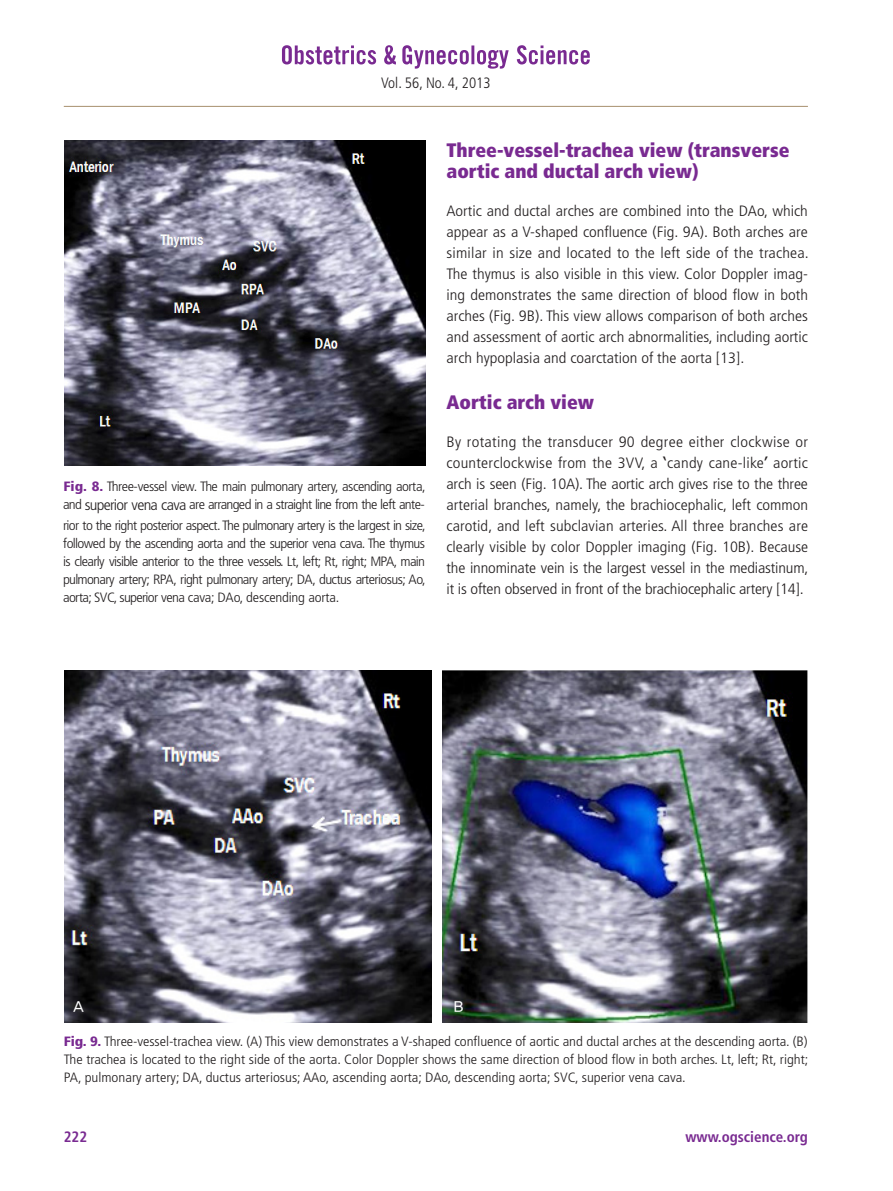
<style>
.page{position:relative;width:893px;height:1191px;background:#fff}
.page>*{position:absolute;margin:0;border:0;box-sizing:border-box;transform-origin:0 0}
.서론_영문{font:900 condensed 19.5px/21px "Frutiger LT Std";color:#792a91}
.본문_영문{font:300 condensed 15px/21px "Frutiger LT Std";color:#231f20;text-align:justify;scale:1.1 1}
.t1{font:700 condensed 15px "Frutiger LT Std";color:#792a91}
.본문_영문-2{font:300 condensed 15px "Frutiger LT Std";color:#231f20}
.그림A-B{font:15px "YDIYGO330";color:#fff}
.표_타이틀{font:300 condensed 13.5px/18px "Frutiger LT Std";letter-spacing:-.03em;color:#231f20;text-align:justify;scale:1.1 1}
.s1{font-weight:900;color:#792a91}
.s2{font-size:15px}
.s3{font-family:"Tahoma";font-weight:400;font-stretch:normal}
</style>
<div class="page">
<hr style="left:64px;top:106px;width:744px;height:1px;background:#ad9676">
<svg style="left:517px;top:45px;width:73px;height:19px"></svg>
<svg style="left:402px;top:45px;width:107px;height:24px"></svg>
<svg style="left:282px;top:45px;width:114px;height:19px"></svg>
<img style="left:64px;top:140px;width:362px;height:326px">
<img style="left:65px;top:670px;width:367px;height:353px">
<img style="left:442px;top:670px;width:366px;height:353px">
<p class="본문_영문-2" style="left:381px;top:74px;width:111px">Vol. 56, No. 4, 2013</p>
<p class="표_타이틀" style="left:63px;top:476px;width:331px;line-height:18.8px"><span class="s1">Fig. 8.</span> Three-vessel view. The main pulmonary artery, ascending aorta, and <span class="s2">superior vena cava</span> are arranged in a straight line from the left ante-</p>
<p class="표_타이틀" style="left:63px;top:516px;width:331px">rior to the right posterior aspect. The pulmonary artery is the largest in size, followed by the ascending aorta and the superior vena cava. The thymus is clearly visible anterior to the three vessels. Lt, left; Rt, right; MPA, main pulmonary artery; RPA, right pulmonary artery; DA, ductus arteriosus; Ao, aorta; SVC, superior vena cava; DAo, descending aorta.</p>
<p class="서론_영문" style="left:446px;top:139px;width:345px">Three-vessel-trachea view (transverse aortic and ductal arch view)</p>
<p class="본문_영문" style="left:446px;top:200px;width:331px">Aortic and ductal arches are combined into the DAo, which appear as a V-shaped confluence (Fig. 9A). Both arches are similar in size and located to the left side of the trachea.<br>The thymus is also visible in this view. Color Doppler imag&shy;ing demonstrates the same direction of blood flow in both arches (Fig. 9B). This view allows comparison of both arches and assessment of aortic arch abnormalities, including aortic arch hypoplasia and coarctation of the aorta [13].</p>
<p class="서론_영문" style="left:446px;top:391px;width:149px">Aortic arch view</p>
<p class="본문_영문" style="left:446px;top:431px;width:331px">By rotating the transducer 90 degree either clockwise or counterclockwise from the 3VV, a <span class="s3">‘</span>candy cane-like<span class="s3">’</span> aortic arch is seen (Fig. 10A). The aortic arch gives rise to the three arterial branches, namely, the brachiocephalic, left common carotid, and left subclavian arteries. All three branches are clearly visible by color Doppler imaging (Fig. 10B). Because the innominate vein is the largest vessel in the mediastinum, it is often observed in front of the brachiocephalic artery [14].</p>
<p class="그림A-B" style="left:73px;top:998px;width:11px">A</p>
<p class="그림A-B" style="left:454px;top:998px;width:11px">B</p>
<p class="표_타이틀" style="left:64px;top:1032px;width:678px"><span class="s1">Fig. 9.</span> Three-vessel-trachea view. (A) This view demonstrates a V-shaped confluence of aortic and ductal arches at the descending aorta. (B)<br>The trachea is located to the right side of the aorta. Color Doppler shows the same direction of blood flow in both arches. Lt, left; Rt, right; PA, pulmonary artery; DA, ductus arteriosus; AAo, ascending aorta; DAo, descending aorta; SVC, superior vena cava.</p>
<p class="t1" style="left:64px;top:1128px;width:25px">222</p>
<p class="t1" style="left:685px;top:1128px;width:124px">www.ogscience.org</p>
</div>
